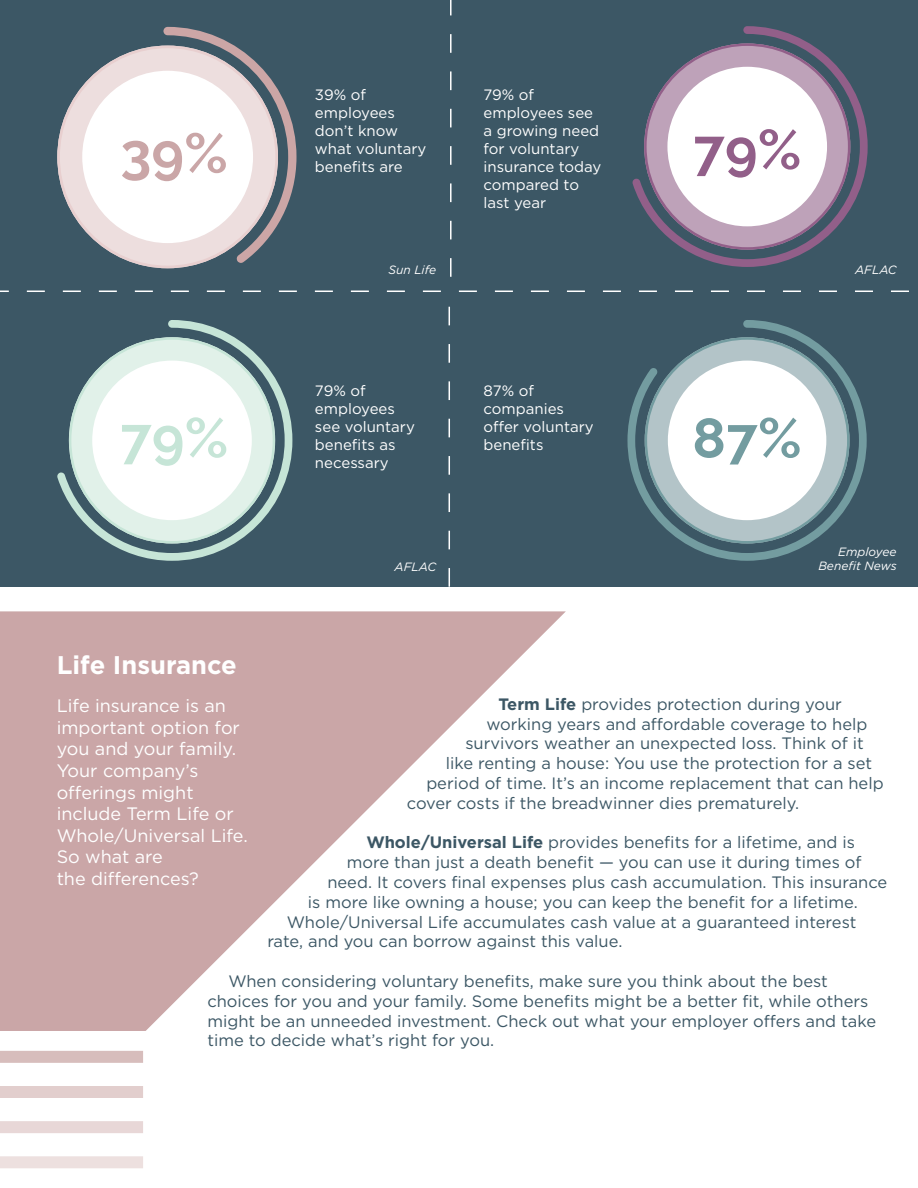
<style>
.page{position:relative;width:918px;height:1188px;background:#fff}
.page>*{position:absolute;margin:0;border:0;box-sizing:border-box;transform-origin:0 0}
.t1{font:700 55.5px "Raleway";color:#c6e5d7}
.t2{font:700 55.5px "Raleway";color:#739ca0}
.t3{font:700 55.5px "Raleway";color:#925f89}
.t4{font:700 55.5px "Raleway";color:#caa6a7}
.t5{font:700 25.5px "Gotham";color:#fff}
.t6{font:18px/21.6px "Gotham";color:#fff}
.t7{font:16.5px/19.8px "Gotham";color:#3c5765}
.t8{font:15px/18px "Gotham";color:#fff}
.t9{font:italic 12px/14.4px "Gotham";color:#fff;text-align:right}
.s1{font-weight:700}
</style>
<div class="page">
<div style="left:0;top:0;width:918px;height:587px;background:#3c5765"></div>
<svg style="left:57px;top:320px;width:235px;height:241px"></svg>
<svg style="left:627px;top:320px;width:240px;height:241px"></svg>
<svg style="left:632px;top:26px;width:236px;height:241px"></svg>
<svg style="left:0;top:611px;width:566px;height:420px;fill:#caa6a7"></svg>
<div style="left:0;top:1051px;width:143px;height:12px;background:#d7bdbc"></div>
<div style="left:0;top:1086px;width:143px;height:12px;background:#e2cecd"></div>
<div style="left:0;top:1121px;width:143px;height:12px;background:#e8d7d7"></div>
<div style="left:0;top:1156px;width:143px;height:12px;background:#ede0df"></div>
<svg style="left:0;top:291px;width:909px;height:1px"></svg>
<svg style="left:450px;top:0;width:2px;height:277px"></svg>
<svg style="left:449px;top:307px;width:1px;height:280px"></svg>
<svg style="left:57px;top:46px;width:144px;height:222px;fill:#ecdddd"></svg>
<div style="left:82px;top:71px;width:171px;height:172px;background:#fff;border-radius:50%"></div>
<svg style="left:163px;top:27px;width:134px;height:236px"></svg>
<p class="t4" style="left:120px;top:121px;width:109px">39%</p>
<p class="t1" style="left:120px;top:406px;width:110px">79%</p>
<p class="t8" style="left:315px;top:85px;width:113px">39% of employees don’t know what voluntary benefits are</p>
<p class="t9" style="left:388px;top:262px;width:49px">Sun Life</p>
<p class="t8" style="left:484px;top:85px;width:119px">79% of employees see a growing need for voluntary insurance today compared to last year</p>
<p class="t8" style="left:315px;top:381px;width:101px">79% of employees see voluntary benefits as necessary</p>
<p class="t8" style="left:484px;top:381px;width:112px">87% of companies offer voluntary</p>
<p class="t8" style="left:484px;top:435px;width:61px">benefits</p>
<p class="t9" style="left:395px;top:559px;width:43px">AFLAC</p>
<p class="t3" style="left:693px;top:118px;width:110px">79%</p>
<p class="t9" style="left:855px;top:262px;width:43px">AFLAC</p>
<p class="t2" style="left:692px;top:406px;width:111px">87%</p>
<p class="t9" style="left:818px;top:544px;width:80px">Employee<br>Benefit News</p>
<p class="t5" style="left:57px;top:648px;width:182px">Life Insurance</p>
<p class="t6" style="left:57px;top:695px;width:193px">Life insurance is an important option for you and your family.<br>Your company’s offerings might include Term Life or<br>Whole/Universal Life.<br>So what are<br>the differences?</p>
<p class="t7" style="left:498px;top:694px;width:345px"><span class="s1">Term Life</span> provides protection during your</p>
<p class="t7" style="left:486px;top:714px;width:383px">working years and affordable coverage to help</p>
<p class="t7" style="left:465px;top:733px;width:400px">survivors weather an unexpected loss. Think of it</p>
<p class="t7" style="left:446px;top:753px;width:428px">like renting a house: You use the protection for a set</p>
<p class="t7" style="left:426px;top:773px;width:459px">period of time. It’s an income replacement that can help</p>
<p class="t7" style="left:407px;top:793px;width:394px">cover costs if the breadwinner dies prematurely.</p>
<p class="t7" style="left:366px;top:832px;width:490px"><span class="s1">Whole/Universal Life</span> provides benefits for a lifetime, and is</p>
<p class="t7" style="left:347px;top:852px;width:516px">more than just a death benefit — you can use it during times of</p>
<p class="t7" style="left:327px;top:872px;width:562px">need. It covers final expenses plus cash accumulation. This insurance</p>
<p class="t7" style="left:308px;top:892px;width:552px">is more like owning a house; you can keep the benefit for a lifetime.</p>
<p class="t7" style="left:287px;top:912px;width:571px">Whole/Universal Life accumulates cash value at a guaranteed interest</p>
<p class="t7" style="left:267px;top:931px;width:357px">rate, and you can borrow against this value.</p>
<p class="t7" style="left:207px;top:971px;width:670px;text-indent:21px">When considering voluntary benefits, make sure you think about the best choices for you and your family. Some benefits might be a better fit, while others might be an unneeded investment. Check out what your employer offers and take time to decide what’s right for you.</p>
</div>
